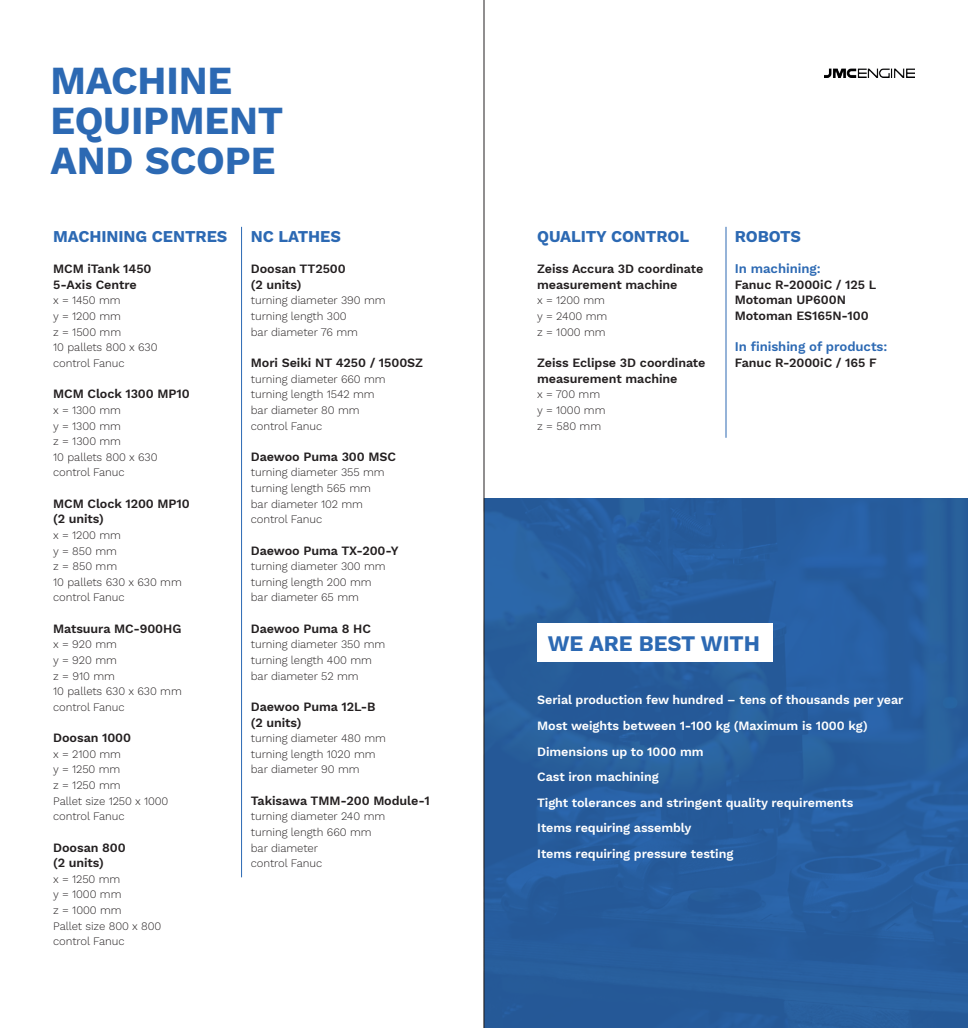
<style>
.page{position:relative;width:968px;height:1028px;background:#fff}
.page>*{position:absolute;margin:0;border:0;box-sizing:border-box;transform-origin:0 0}
.Otsikko{font:700 39.12px "Work Sans";letter-spacing:-.005em;color:#2c69b3}
.Otsikko-2{font:700 21.88px "Work Sans";letter-spacing:-.005em;color:#2c69b3}
.Otsikko-3{font:700 16.25px "Work Sans";letter-spacing:-.005em;color:#2c69b3}
.Väliotsikko_isompi{font:600 13.12px "Work Sans";letter-spacing:-.005em;color:#2c69b3}
.Väliotsikko{font:600 12.5px/15.6px "Work Sans";letter-spacing:-.005em;color:#231f20}
.Väliotsikko-2{font:600 12.5px "Work Sans";letter-spacing:-.005em;color:#fff}
.Leipis{font:300 11.25px "Work Sans";letter-spacing:-.005em;color:#231f20}
</style>
<div class="page">
<div style="left:484px;top:498px;width:483px;height:530px;background:#265d9d"></div>
<hr style="left:241px;top:227px;width:1px;height:650px;background:#2c69b3">
<hr style="left:725px;top:227px;width:1px;height:211px;background:#2c69b3">
<div style="left:537px;top:623px;width:235px;height:39px;background:#fff"></div>
<img style="left:824px;top:68px;width:90px;height:9px">
<hr style="left:483px;top:0;width:1px;height:1028px;background:#231f20">
<p class="Otsikko" style="left:50px;top:58px;width:183px">MACHINE</p>
<p class="Otsikko" style="left:50px;top:98px;width:234px">EQUIPMENT</p>
<p class="Otsikko" style="left:50px;top:138px;width:226px">AND SCOPE</p>
<p class="Otsikko-3" style="left:53px;top:227px;width:176px">MACHINING CENTRES</p>
<p class="Väliotsikko" style="left:53px;top:262px;width:100px">MCM iTank 1450<br>5-Axis Centre</p>
<p class="Leipis" style="left:53px;top:294px;width:69px">x = 1450 mm</p>
<p class="Leipis" style="left:53px;top:310px;width:69px">y = 1200 mm</p>
<p class="Leipis" style="left:53px;top:325px;width:69px">z = 1500 mm</p>
<p class="Leipis" style="left:53px;top:341px;width:106px">10 pallets 800 x 630</p>
<p class="Leipis" style="left:53px;top:356px;width:73px">control Fanuc</p>
<p class="Väliotsikko" style="left:53px;top:387px;width:138px">MCM Clock 1300 MP10</p>
<p class="Leipis" style="left:53px;top:403px;width:69px">x = 1300 mm</p>
<p class="Leipis" style="left:53px;top:419px;width:69px">y = 1300 mm</p>
<p class="Leipis" style="left:53px;top:435px;width:69px">z = 1300 mm</p>
<p class="Leipis" style="left:53px;top:450px;width:106px">10 pallets 800 x 630</p>
<p class="Leipis" style="left:53px;top:466px;width:73px">control Fanuc</p>
<p class="Väliotsikko" style="left:53px;top:496px;width:138px">MCM Clock 1200 MP10 (2 units)</p>
<p class="Leipis" style="left:53px;top:528px;width:69px">x = 1200 mm</p>
<p class="Leipis" style="left:53px;top:544px;width:65px">y = 850 mm</p>
<p class="Leipis" style="left:53px;top:560px;width:65px">z = 850 mm</p>
<p class="Leipis" style="left:53px;top:575px;width:130px">10 pallets 630 x 630 mm</p>
<p class="Leipis" style="left:53px;top:591px;width:73px">control Fanuc</p>
<p class="Väliotsikko" style="left:53px;top:621px;width:130px">Matsuura MC-900HG</p>
<p class="Leipis" style="left:53px;top:638px;width:65px">x = 920 mm</p>
<p class="Leipis" style="left:53px;top:653px;width:65px">y = 920 mm</p>
<p class="Leipis" style="left:53px;top:669px;width:63px">z = 910 mm</p>
<p class="Leipis" style="left:53px;top:685px;width:130px">10 pallets 630 x 630 mm</p>
<p class="Leipis" style="left:53px;top:700px;width:73px">control Fanuc</p>
<p class="Väliotsikko" style="left:53px;top:730px;width:79px">Doosan 1000</p>
<p class="Leipis" style="left:53px;top:747px;width:69px">x = 2100 mm</p>
<p class="Leipis" style="left:53px;top:763px;width:69px">y = 1250 mm</p>
<p class="Leipis" style="left:53px;top:778px;width:69px">z = 1250 mm</p>
<p class="Leipis" style="left:53px;top:794px;width:117px">Pallet size 1250 x 1000</p>
<p class="Leipis" style="left:53px;top:810px;width:73px">control Fanuc</p>
<p class="Väliotsikko" style="left:53px;top:840px;width:74px">Doosan 800</p>
<p class="Väliotsikko" style="left:53px;top:855px;width:52px">(2 units)</p>
<p class="Leipis" style="left:53px;top:872px;width:69px">x = 1250 mm</p>
<p class="Leipis" style="left:53px;top:888px;width:70px">y = 1000 mm</p>
<p class="Leipis" style="left:53px;top:903px;width:70px">z = 1000 mm</p>
<p class="Leipis" style="left:53px;top:919px;width:110px">Pallet size 800 x 800</p>
<p class="Leipis" style="left:53px;top:935px;width:73px">control Fanuc</p>
<p class="Otsikko-3" style="left:251px;top:227px;width:91px">NC LATHES</p>
<p class="Väliotsikko" style="left:251px;top:262px;width:96px">Doosan TT2500</p>
<p class="Väliotsikko" style="left:251px;top:277px;width:52px">(2 units)</p>
<p class="Leipis" style="left:251px;top:294px;width:136px">turning diameter 390 mm</p>
<p class="Leipis" style="left:251px;top:310px;width:97px">turning length 300</p>
<p class="Leipis" style="left:251px;top:325px;width:109px">bar diameter 76 mm</p>
<p class="Väliotsikko" style="left:251px;top:355px;width:174px">Mori Seiki NT 4250 / 1500SZ</p>
<p class="Leipis" style="left:251px;top:372px;width:136px">turning diameter 660 mm</p>
<p class="Leipis" style="left:251px;top:388px;width:125px">turning length 1542 mm</p>
<p class="Leipis" style="left:251px;top:403px;width:110px">bar diameter 80 mm</p>
<p class="Leipis" style="left:251px;top:419px;width:73px">control Fanuc</p>
<p class="Väliotsikko" style="left:251px;top:449px;width:147px">Daewoo Puma 300 MSC</p>
<p class="Leipis" style="left:251px;top:466px;width:135px">turning diameter 355 mm</p>
<p class="Leipis" style="left:251px;top:481px;width:121px">turning length 565 mm</p>
<p class="Leipis" style="left:251px;top:497px;width:114px">bar diameter 102 mm</p>
<p class="Leipis" style="left:251px;top:513px;width:73px">control Fanuc</p>
<p class="Väliotsikko" style="left:251px;top:543px;width:149px">Daewoo Puma TX-200-Y</p>
<p class="Leipis" style="left:251px;top:560px;width:136px">turning diameter 300 mm</p>
<p class="Leipis" style="left:251px;top:575px;width:122px">turning length 200 mm</p>
<p class="Leipis" style="left:251px;top:591px;width:109px">bar diameter 65 mm</p>
<p class="Väliotsikko" style="left:251px;top:621px;width:121px">Daewoo Puma 8 HC</p>
<p class="Leipis" style="left:251px;top:638px;width:136px">turning diameter 350 mm</p>
<p class="Leipis" style="left:251px;top:653px;width:123px">turning length 400 mm</p>
<p class="Leipis" style="left:251px;top:669px;width:109px">bar diameter 52 mm</p>
<p class="Väliotsikko" style="left:251px;top:699px;width:126px">Daewoo Puma 12L-B (2 units)</p>
<p class="Leipis" style="left:251px;top:731px;width:136px">turning diameter 480 mm</p>
<p class="Leipis" style="left:251px;top:747px;width:126px">turning length 1020 mm</p>
<p class="Leipis" style="left:251px;top:763px;width:110px">bar diameter 90 mm</p>
<p class="Väliotsikko" style="left:251px;top:793px;width:180px">Takisawa TMM-200 Module-1</p>
<p class="Leipis" style="left:251px;top:810px;width:136px">turning diameter 240 mm</p>
<p class="Leipis" style="left:251px;top:825px;width:122px">turning length 660 mm</p>
<p class="Leipis" style="left:251px;top:841px;width:69px">bar diameter</p>
<p class="Leipis" style="left:251px;top:856px;width:73px">control Fanuc</p>
<p class="Otsikko-3" style="left:537px;top:227px;width:153px">QUALITY CONTROL</p>
<p class="Väliotsikko" style="left:537px;top:262px;width:168px">Zeiss Accura 3D coordinate measurement machine</p>
<p class="Leipis" style="left:537px;top:294px;width:69px">x = 1200 mm</p>
<p class="Leipis" style="left:537px;top:310px;width:72px">y = 2400 mm</p>
<p class="Leipis" style="left:537px;top:325px;width:70px">z = 1000 mm</p>
<p class="Väliotsikko" style="left:537px;top:355px;width:170px">Zeiss Eclipse 3D coordinate measurement machine</p>
<p class="Leipis" style="left:537px;top:388px;width:64px">x = 700 mm</p>
<p class="Leipis" style="left:537px;top:403px;width:70px">y = 1000 mm</p>
<p class="Leipis" style="left:537px;top:419px;width:65px">z = 580 mm</p>
<p class="Otsikko-3" style="left:734px;top:227px;width:68px">ROBOTS</p>
<p class="Väliotsikko_isompi" style="left:734px;top:261px;width:87px">In machining:</p>
<p class="Väliotsikko" style="left:734px;top:277px;width:143px">Fanuc R-2000iC / 125 L</p>
<p class="Väliotsikko" style="left:734px;top:293px;width:113px">Motoman UP600N</p>
<p class="Väliotsikko" style="left:734px;top:309px;width:135px">Motoman ES165N-100</p>
<p class="Väliotsikko_isompi" style="left:734px;top:339px;width:154px">In finishing of products:</p>
<p class="Väliotsikko" style="left:734px;top:355px;width:143px">Fanuc R-2000iC / 165 F</p>
<p class="Otsikko-2" style="left:547px;top:630px;width:213px">WE ARE BEST WITH</p>
<p class="Väliotsikko-2" style="left:537px;top:692px;width:368px">Serial production few hundred – tens of thousands per year</p>
<p class="Väliotsikko-2" style="left:537px;top:718px;width:332px">Most weights between 1-100 kg (Maximum is 1000 kg)</p>
<p class="Väliotsikko-2" style="left:537px;top:744px;width:168px">Dimensions up to 1000 mm</p>
<p class="Väliotsikko-2" style="left:537px;top:769px;width:123px">Cast iron machining</p>
<p class="Väliotsikko-2" style="left:537px;top:795px;width:318px">Tight tolerances and stringent quality requirements</p>
<p class="Väliotsikko-2" style="left:537px;top:821px;width:156px">Items requiring assembly</p>
<p class="Väliotsikko-2" style="left:537px;top:846px;width:198px">Items requiring pressure testing</p>
</div>
